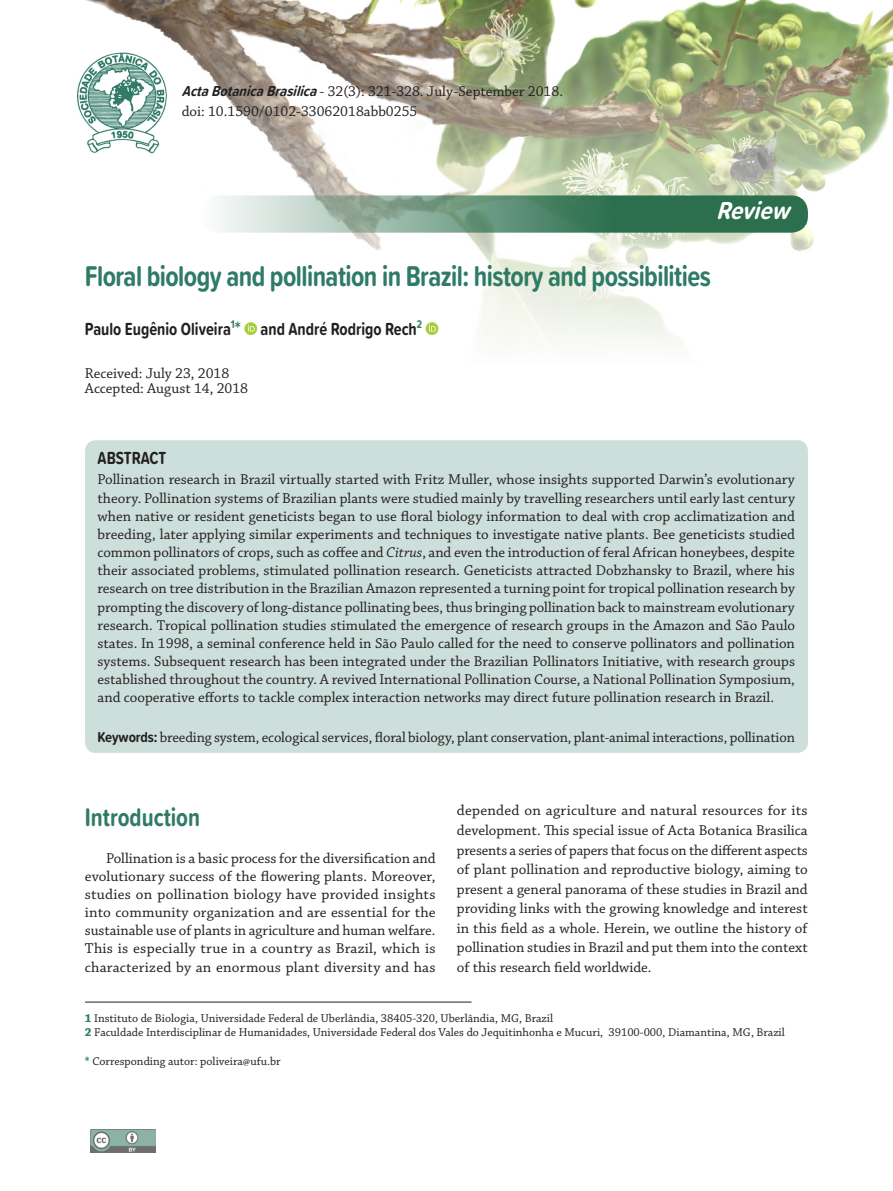
<style>
.page{position:relative;width:893px;height:1191px;background:#fff}
.page>*{position:absolute;margin:0;border:0;box-sizing:border-box;transform-origin:0 0}
.TÍTULO{font:700 29.7px "Proxima Soft Cond";letter-spacing:-.02em;color:#2f7b67;scale:.91 1}
.SUBTÍTULOS{font:700 26.4px "Proxima Soft Cond";color:#2f7b67;scale:.91 1}
.t1{font:italic 700 25.5px "Proxima Soft Cond";color:#fff}
.AUTORES{font:700 18.15px "Proxima Soft Cond";color:#231f20;scale:.91 1}
.ABSTRACT1{font:700 18.15px "Proxima Soft Cond";color:#231f20;scale:.91 1}
.ABSTRACT2{font:15px/18.1px "Chaparral Pro";color:#231f20;text-align:justify}
.MIOLO{font:15px/19.5px "Chaparral Pro";color:#231f20;text-align:justify}
.KEY_WORDS1{font:15px "Chaparral Pro";letter-spacing:-.01em;color:#231f20}
.RECEPÇÃO{font:15px "Chaparral Pro";color:#231f20}
.DOI{font:15px "Chaparral Pro";color:#231f20}
.NOTAS{font:12px "Chaparral Pro";color:#231f20}
.s1{font-family:"Proxima Soft Cond";font-weight:700;font-style:italic}
.s2{font-size:19.8px;color:#2f7b67}
.s3{font-style:italic}
.s4{font-family:"Proxima Soft Cond";font-weight:700}
.s5{font-weight:700;color:#2f7b67}
</style>
<div class="page">
<img style="left:77px;top:0;width:816px;height:343px">
<div style="left:85px;top:440px;width:723px;height:313px;background:#cddfdb;border-radius:11px"></div>
<svg style="left:244px;top:322px;width:13px;height:13px"></svg>
<svg style="left:248px;top:324px;width:7px;height:7px"></svg>
<svg style="left:426px;top:322px;width:12px;height:13px"></svg>
<svg style="left:429px;top:324px;width:7px;height:7px"></svg>
<hr style="left:85px;top:1001px;width:387px;height:1px;background:#231f20">
<img style="left:91px;top:1129px;width:65px;height:23px">
<svg style="left:202px;top:195px;width:606px;height:38px;background:#6f9b84"></svg>
<p class="MIOLO" style="left:182px;top:82px;width:383px"><span class="s1">ActaBotanicaBrasilica</span>- 32(3): 321-328. July-September 2018.</p>
<p class="DOI" style="left:182px;top:103px;width:237px">doi: 10.1590/0102-33062018abb0255</p>
<p class="t1" style="left:716px;top:192px;width:84px">Review</p>
<p class="TÍTULO" style="left:85px;top:253px;width:689px">Floral biology and pollination in Brazil: history and possibilities</p>
<p class="AUTORES" style="left:85px;top:315px;width:372px">Paulo Eugênio Oliveira<sup>1</sup><span class="s2">*</span> and André Rodrigo Rech<sup>2</sup></p>
<p class="RECEPÇÃO" style="left:85px;top:365px;width:146px">Received: July 23, 2018</p>
<p class="RECEPÇÃO" style="left:85px;top:380px;width:165px">Accepted: August 14, 2018</p>
<p class="ABSTRACT1" style="left:98px;top:444px;width:77px">ABSTRACT</p>
<p class="ABSTRACT2" style="left:98px;top:471px;width:699px">Pollination research in Brazil virtually started with Fritz Muller, whose insights supported Darwin’s evolutionary theory. Pollination systems of Brazilian plants were studied mainly by travelling researchers until early last century when native or resident geneticists began to use floral biology information to deal with crop acclimatization and breeding, later applying similar experiments and techniques to investigate native plants. Bee geneticists studied common pollinators of crops, such as coffee and <span class="s3">Citrus</span>, and even the introduction of feral African honeybees, despite their associated problems, stimulated pollination research. Geneticists attracted Dobzhansky to Brazil, where his research on tree distribution in the Brazilian Amazon represented a turning point for tropical pollination research by prompting the discovery of long-distance pollinating bees, thus bringing pollination back to mainstream evolutionary research. Tropical pollination studies stimulated the emergence of research groups in the Amazon and São Paulo states. In 1998, a seminal conference held in São Paulo called for the need to conserve pollinators and pollination systems. Subsequent research has been integrated under the Brazilian Pollinators Initiative, with research groups established throughout the country. A revived International Pollination Course, a National Pollination Symposium, and cooperative efforts to tackle complex interaction networks may direct future pollination research in Brazil.</p>
<p class="KEY_WORDS1" style="left:98px;top:729px;width:699px"><span class="s4">Keywords:</span> breeding system, ecological services, floral biology, plant conservation, plant-animal interactions, pollination</p>
<p class="SUBTÍTULOS" style="left:85px;top:797px;width:128px">Introduction</p>
<p class="MIOLO" style="left:85px;top:849px;width:352px;line-height:18.1px;text-indent:21px">Pollination is a basic process for the diversification and evolutionary success of the flowering plants. Moreover, studies on pollination biology have provided insights into community organization and are essential for the sustainable use of plants in agriculture and human welfare.<br>This is especially true in a country as Brazil, which is characterized by an enormous plant diversity and has</p>
<p class="MIOLO" style="left:457px;top:801px;width:352px">depended on agriculture and natural resources for its development. This special issue of Acta Botanica Brasilica presents a series of papers that focus on the different aspects of plant pollination and reproductive biology, aiming to present a general panorama of these studies in Brazil and providing links with the growing knowledge and interest in this field as a whole. Herein, we outline the history of pollination studies in Brazil and put them into the context of this research field worldwide.</p>
<p class="NOTAS" style="left:85px;top:1011px;width:470px"><span class="s5">1</span> Instituto de Biologia, Universidade Federal de Uberlândia, 38405-320, Uberlândia, MG, Brazil</p>
<p class="NOTAS" style="left:85px;top:1026px;width:702px"><span class="s5">2</span> Faculdade Interdisciplinar de Humanidades, Universidade Federal dos Vales do Jequitinhonha e Mucuri, 39100-000, Diamantina, MG, Brazil</p>
<p class="NOTAS" style="left:85px;top:1054px;width:197px"><span class="s5">*</span> Corresponding autor: poliveira@ufu.br</p>
</div>
